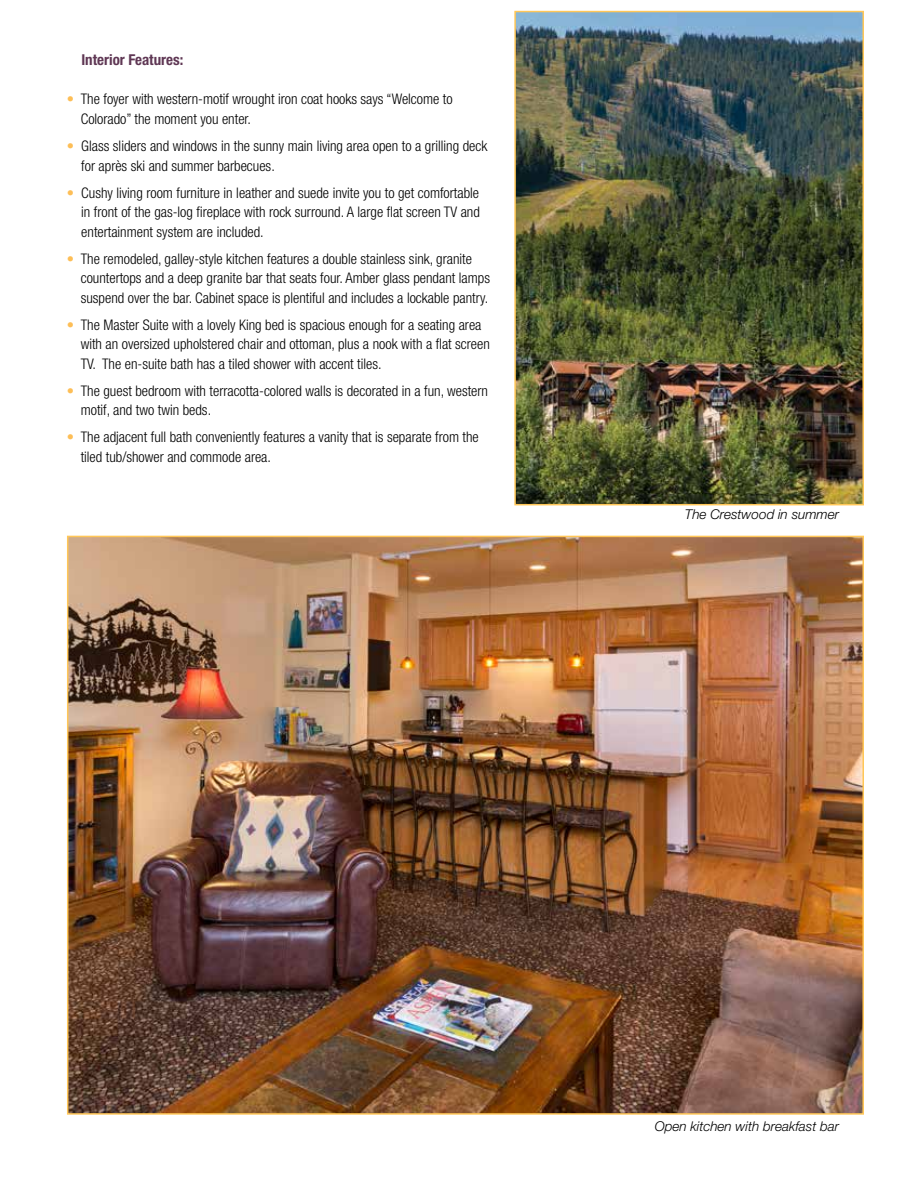
<style>
.page{position:relative;width:918px;height:1188px;background:#fff}
.page>*{position:absolute;margin:0;border:0;box-sizing:border-box;transform-origin:0 0}
.t1{font:700 condensed 15px "Helvetica Neue LT Std";color:#5f3754}
.t2{font:300 condensed 14.7px/19.5px "Helvetica Neue LT Std";color:#000}
.t3{font:italic 300 13.5px "Helvetica Neue LT Std";color:#000}
.s1{color:#fdbe56}
</style>
<div class="page">
<img style="left:70px;top:539px;width:791px;height:573px">
<img style="left:517px;top:14px;width:344px;height:488px">
<div style="left:514px;top:11px;width:350px;height:494px;border:2px solid #ffc758"></div>
<p class="t1" style="left:81px;top:50px;width:104px">Interior Features:</p>
<p class="t2" style="left:81px;top:89px;width:373px;text-indent:-14px"><span class="s1">•</span> The foyer with western-motif wrought iron coat hooks says “Welcome to<br>Colorado” the moment you enter.</p>
<p class="t2" style="left:81px;top:136px;width:408px;text-indent:-14px"><span class="s1">•</span> Glass sliders and windows in the sunny main living area open to a grilling deck for après ski and summer barbecues.</p>
<p class="t2" style="left:81px;top:182px;width:400px;text-align:justify;text-indent:-14px"><span class="s1">•</span> Cushy living room furniture in leather and suede invite you to get comfortable in front of the gas-log fireplace with rock surround. A large flat screen TV and entertainment system are included.</p>
<p class="t2" style="left:81px;top:249px;width:411px;text-indent:-14px"><span class="s1">•</span> The remodeled, galley-style kitchen features a double stainless sink, granite countertops and a deep granite bar that seats four. Amber glass pendant lamps suspend over the bar. Cabinet space is plentiful and includes a lockable pantry.</p>
<p class="t2" style="left:81px;top:315px;width:411px;text-indent:-14px"><span class="s1">•</span> The Master Suite with a lovely King bed is spacious enough for a seating area with an oversized upholstered chair and ottoman, plus a nook with a flat screen<br>TV. The en-suite bath has a tiled shower with accent tiles.</p>
<p class="t2" style="left:81px;top:381px;width:409px;text-indent:-14px"><span class="s1">•</span> The guest bedroom with terracotta-colored walls is decorated in a fun, western motif, and two twin beds.</p>
<p class="t2" style="left:81px;top:427px;width:400px;text-indent:-14px"><span class="s1">•</span> The adjacent full bath conveniently features a vanity that is separate from the tiled tub/shower and commode area.</p>
<p class="t3" style="left:685px;top:506px;width:156px">The Crestwood in summer</p>
<p class="t3" style="left:655px;top:1119px;width:186px">Open kitchen with breakfast bar</p>
</div>
